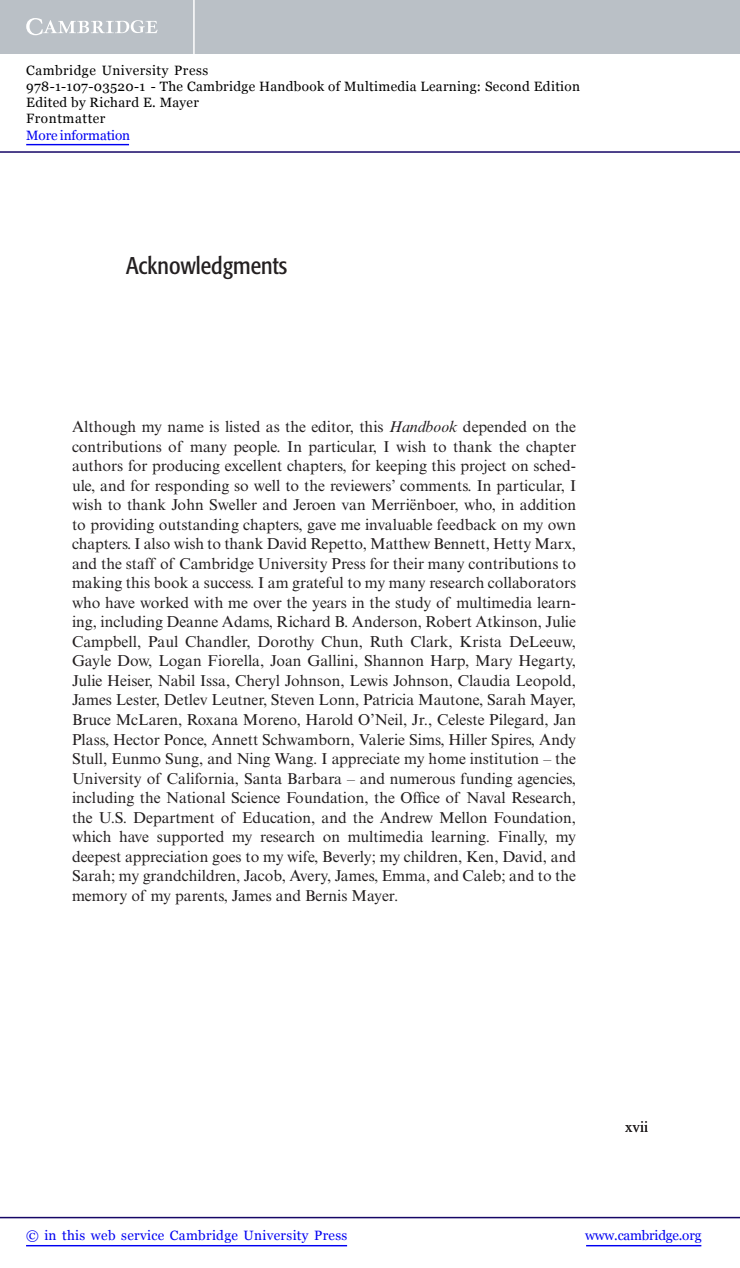
<style>
.page{position:relative;width:740px;height:1268px;background:#fff}
.page>*{position:absolute;margin:0;border:0;box-sizing:border-box;transform-origin:0 0}
.t1{font:condensed 24px "Formata";color:#231f20}
.t2{font:15.75px/19.5px "Times New Roman MT Std";color:#231f20;text-align:justify}
.t3{font:15px "Times New Roman MT Std";color:#231f20}
.t4{font:13.5px/16.2px "Georgia";letter-spacing:.025em;color:#000}
.t5{font:13.5px "Georgia";letter-spacing:.025em;color:#0000f1}
.t6{font:13.5px "Georgia";letter-spacing:-.015em;color:#0000f1}
.t7{font:13.5px "Georgia";letter-spacing:-.01em;color:#0000f1}
.s1{font-style:italic}
</style>
<div class="page">
<div style="left:0;top:0;width:740px;height:54px;background:#bac0c6"></div>
<svg style="left:26px;top:18px;width:132px;height:17px"></svg>
<hr style="left:193px;top:0;width:2px;height:54px;background:#fff">
<hr style="left:0;top:151px;width:740px;height:2px;background:#150666">
<hr style="left:586px;top:1244px;width:115px;height:2px;background:#0000f1">
<hr style="left:0;top:1216px;width:740px;height:2px;background:#150666">
<hr style="left:26px;top:1244px;width:321px;height:2px;background:#0000f1">
<hr style="left:26px;top:144px;width:103px;height:1px;background:#0000f1">
<p class="t4" style="left:26px;top:62px;width:555px">Cambridge University Press<br>978-1-107-03520-1 - The Cambridge Handbook of Multimedia Learning: Second Edition Edited by Richard E. Mayer<br>Frontmatter</p>
<p class="t7" style="left:26px;top:127px;width:105px">More information</p>
<h1 class="t1" style="left:126px;top:255px;width:163px">Acknowledgments</h1>
<p class="t2" style="left:72px;top:418px;width:506px">Although my name is listed as the editor, this <span class="s1">Handbook</span> depended on the contributions of many people. In particular, I wish to thank the chapter authors for producing excellent chapters, for keeping this project on sched&shy;ule, and for responding so well to the reviewers’ comments. In particular, I wish to thank John Sweller and Jeroen van Merri ë nboer, who, in addition to providing outstanding chapters, gave me invaluable feedback on my own chapters. I also wish to thank David Repetto, Matthew Bennett, Hetty Marx, and the staff of Cambridge University Press for their many contributions to making this book a success. I am grateful to my many research collaborators who have worked with me over the years in the study of multimedia learn&shy;ing, including Deanne Adams, Richard B. Anderson, Robert Atkinson, Julie Campbell, Paul Chandler, Dorothy Chun, Ruth Clark, Krista DeLeeuw, Gayle Dow, Logan Fiorella, Joan Gallini, Shannon Harp, Mary Hegarty, Julie Heiser, Nabil Issa, Cheryl Johnson, Lewis Johnson, Claudia Leopold, James Lester, Detlev Leutner, Steven Lonn, Patricia Mautone, Sarah Mayer, Bruce McLaren, Roxana Moreno, Harold O’Neil, Jr., Celeste Pilegard, Jan Plass, Hector Ponce, Annett Schwamborn, Valerie Sims, Hiller Spires, Andy Stull, Eunmo Sung, and Ning Wang. I appreciate my home institution – the University of California, Santa Barbara – and numerous funding agencies, including the National Science Foundation, the Office of Naval Research, the U.S. Department of Education, and the Andrew Mellon Foundation, which have supported my research on multimedia learning. Finally, my deepest appreciation goes to my wife, Beverly; my children, Ken, David, and Sarah; my grandchildren, Jacob, Avery, James, Emma, and Caleb; and to the memory of my parents, James and Bernis Mayer.</p>
<p class="t3" style="left:625px;top:1121px;width:25px">xvii</p>
<p class="t5" style="left:26px;top:1226px;width:323px">© in this web service Cambridge University Press</p>
<p class="t6" style="left:585px;top:1226px;width:118px">www.cambridge.org</p>
</div>
